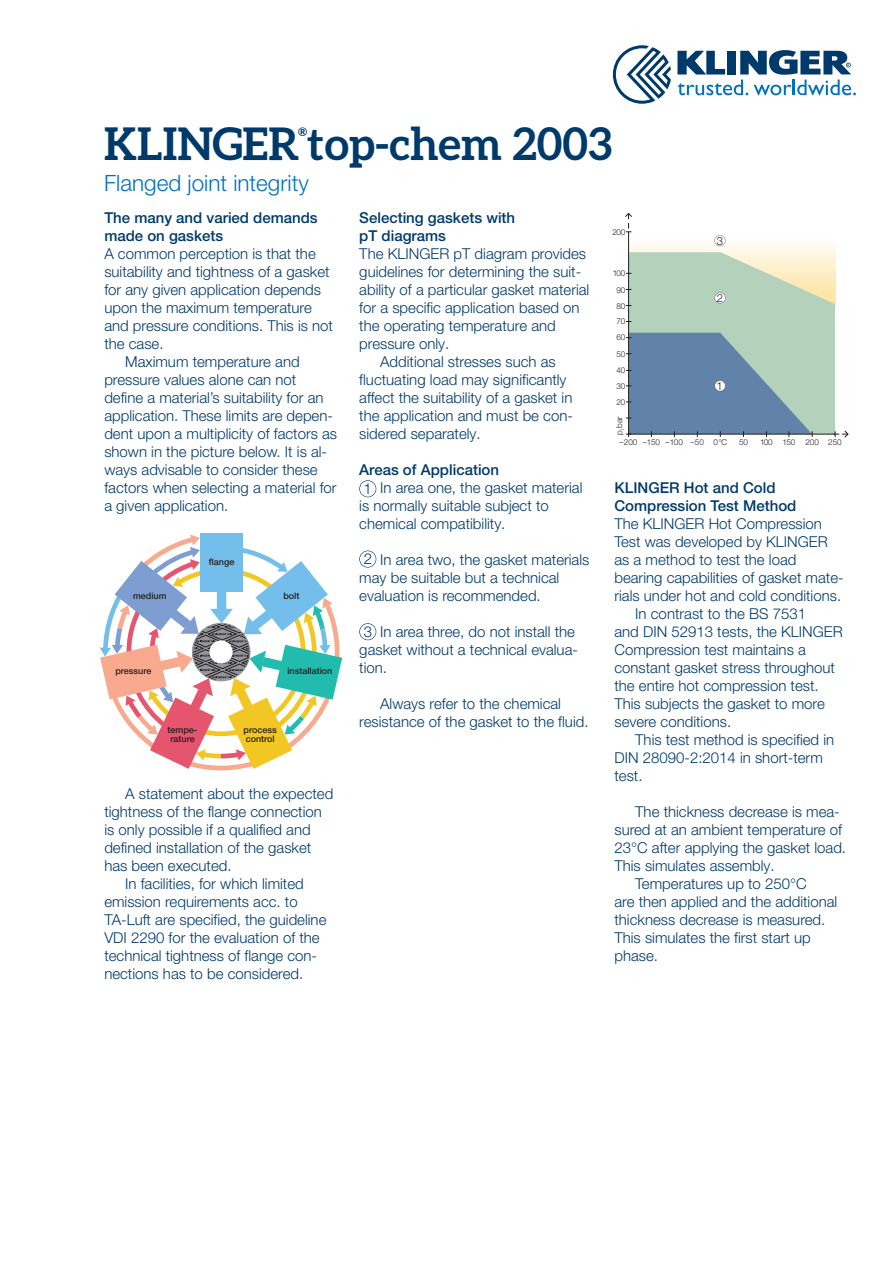
<style>
.page{position:relative;width:893px;height:1263px;background:#fff}
.page>*{position:absolute;margin:0;border:0;box-sizing:border-box;transform-origin:0 0}
.t1{font:700 45px "Aleo";color:#003a6a}
.t2{font:300 22.5px "Helvetica Neue LT Pro";color:#0072bc}
.t3{font:300 15px/18px "Helvetica Neue LT Pro";color:#003a6a}
.t4{font:500 15px/18px "Helvetica Neue LT Pro";color:#003a6a}
.t5{font:700 11.7px "Aleo";color:#003a6a}
.t6{font:300 11.4px "Helvetica Neue LT Pro";color:#231f20}
.t7{font:500 9px/9.3px "Helvetica Neue LT Pro";color:#231f20;text-align:center}
.t8{font:300 8.1px "Helvetica Neue LT Pro";color:#231f20}
</style>
<div class="page">
<svg style="left:613px;top:45px;width:58px;height:59px"></svg>
<svg style="left:677px;top:50px;width:179px;height:45px"></svg>
<svg style="left:625px;top:213px;width:223px;height:225px"></svg>
<svg style="left:100px;top:533px;width:242px;height:238px"></svg>
<div style="left:359px;top:623px;width:17px;height:17px;border:1px solid #003a6a;border-radius:50%"></div>
<div style="left:359px;top:551px;width:17px;height:17px;border:1px solid #003a6a;border-radius:50%"></div>
<div style="left:359px;top:480px;width:17px;height:17px;border:1px solid #003a6a;border-radius:50%"></div>
<h1 class="t1" style="left:104px;top:118px;width:509px">KLINGER top-chem 2003</h1>
<p class="t5" style="left:298px;top:125px;width:11px">®</p>
<h2 class="t2" style="left:104px;top:175px;width:206px">Flanged joint integrity</h2>
<p class="t4" style="left:104px;top:210px;width:215px">The many and varied demands made on gaskets</p>
<p class="t3" style="left:104px;top:246px;width:213px">A common perception is that the</p>
<p class="t3" style="left:104px;top:264px;width:227px">suitability and tightness of a gasket</p>
<p class="t3" style="left:104px;top:282px;width:218px">for any given application depends</p>
<p class="t3" style="left:104px;top:300px;width:209px">upon the maximum temperature</p>
<p class="t3" style="left:104px;top:318px;width:230px">and pressure conditions. This is not</p>
<p class="t3" style="left:104px;top:336px;width:61px">the case.</p>
<p class="t3" style="left:125px;top:354px;width:176px">Maximum temperature and</p>
<p class="t3" style="left:104px;top:372px;width:194px">pressure values alone can not</p>
<p class="t3" style="left:104px;top:390px;width:221px">define a material’s suitability for an</p>
<p class="t3" style="left:104px;top:408px;width:230px">application. These limits are depen-</p>
<p class="t3" style="left:104px;top:426px;width:234px">dent upon a multiplicity of factors as</p>
<p class="t3" style="left:104px;top:444px;width:224px">shown in the picture below. It is al-</p>
<p class="t3" style="left:104px;top:462px;width:215px">ways advisable to consider these</p>
<p class="t3" style="left:104px;top:480px;width:234px">factors when selecting a material for</p>
<p class="t3" style="left:104px;top:498px;width:125px">a given application.</p>
<p class="t7" style="left:133px;top:592px;width:35px">medium</p>
<p class="t7" style="left:115px;top:667px;width:38px">pressure</p>
<p class="t7" style="left:209px;top:558px;width:27px">flange</p>
<p class="t7" style="left:283px;top:592px;width:18px">bolt</p>
<p class="t7" style="left:287px;top:667px;width:47px">installation</p>
<p class="t7" style="left:168px;top:725px;width:31px">tempe&shy;rature</p>
<p class="t7" style="left:244px;top:725px;width:35px;text-align:left">process control</p>
<p class="t3" style="left:125px;top:786px;width:210px">A statement about the expected</p>
<p class="t3" style="left:104px;top:804px;width:219px">tightness of the flange connection</p>
<p class="t3" style="left:104px;top:822px;width:208px">is only possible if a qualified and</p>
<p class="t3" style="left:104px;top:840px;width:208px">defined installation of the gasket</p>
<p class="t3" style="left:104px;top:858px;width:129px">has been executed.</p>
<p class="t3" style="left:125px;top:876px;width:180px">In facilities, for which limited</p>
<p class="t3" style="left:104px;top:894px;width:195px">emission requirements acc. to</p>
<p class="t3" style="left:104px;top:912px;width:224px">TA-Luft are specified, the guideline</p>
<p class="t3" style="left:104px;top:930px;width:217px">VDI 2290 for the evaluation of the</p>
<p class="t3" style="left:104px;top:948px;width:214px">technical tightness of flange con-</p>
<p class="t3" style="left:104px;top:966px;width:200px">nections has to be considered.</p>
<p class="t4" style="left:359px;top:210px;width:157px">Selecting gaskets with pT diagrams</p>
<p class="t3" style="left:359px;top:246px;width:228px">The KLINGER pT diagram provides</p>
<p class="t3" style="left:359px;top:264px;width:223px">guidelines for determining the suit-</p>
<p class="t3" style="left:359px;top:282px;width:232px">ability of a particular gasket material</p>
<p class="t3" style="left:359px;top:300px;width:222px">for a specific application based on</p>
<p class="t3" style="left:359px;top:318px;width:198px">the operating temperature and</p>
<p class="t3" style="left:359px;top:336px;width:92px">pressure only.</p>
<p class="t3" style="left:380px;top:354px;width:177px">Additional stresses such as</p>
<p class="t3" style="left:359px;top:372px;width:209px">fluctuating load may significantly</p>
<p class="t3" style="left:359px;top:390px;width:215px">affect the suitability of a gasket in</p>
<p class="t3" style="left:359px;top:408px;width:215px">the application and must be con-</p>
<p class="t3" style="left:359px;top:426px;width:123px">sidered separately.</p>
<p class="t4" style="left:359px;top:462px;width:141px">Areas of Application</p>
<p class="t3" style="left:359px;top:480px;width:225px;text-indent:21px">In area one, the gasket material is normally suitable subject to chemical compatibility.</p>
<p class="t3" style="left:359px;top:552px;width:232px;text-indent:21px">In area two, the gasket materials may be suitable but a technical evaluation is recommended.</p>
<p class="t3" style="left:359px;top:624px;width:220px;text-indent:21px">In area three, do not install the gasket without a technical evalua&shy;tion.</p>
<p class="t3" style="left:359px;top:696px;width:231px;text-align:center">Always refer to the chemical resistance of the gasket to the fluid.</p>
<p class="t3" style="left:363px;top:481px;width:10px">1</p>
<p class="t3" style="left:364px;top:551px;width:10px">2</p>
<p class="t3" style="left:364px;top:624px;width:10px">3</p>
<p class="t8" style="left:612px;top:229px;width:15px">200</p>
<p class="t8" style="left:613px;top:270px;width:14px">100</p>
<p class="t8" style="left:616px;top:287px;width:11px">90</p>
<p class="t8" style="left:616px;top:303px;width:11px">80</p>
<p class="t8" style="left:616px;top:319px;width:11px">70</p>
<p class="t8" style="left:616px;top:335px;width:11px">60</p>
<p class="t8" style="left:616px;top:351px;width:11px">50</p>
<p class="t8" style="left:616px;top:367px;width:11px">40</p>
<p class="t8" style="left:616px;top:383px;width:11px">30</p>
<p class="t8" style="left:616px;top:399px;width:11px">20</p>
<p class="t8" style="left:616px;top:435px;width:20px;rotate:-90deg">p b<sub>i</sub> ar</p>
<p class="t6" style="left:717px;top:236px;width:8px">3</p>
<p class="t6" style="left:717px;top:293px;width:8px">2</p>
<p class="t6" style="left:717px;top:381px;width:8px">1</p>
<p class="t8" style="left:619px;top:439px;width:109px">–200 –150 –100 –50 0°C</p>
<p class="t8" style="left:739px;top:439px;width:11px">50</p>
<p class="t8" style="left:760px;top:439px;width:83px">100 150 200 250</p>
<p class="t4" style="left:614px;top:480px;width:184px">KLINGER Hot and Cold<br>Compression Test Method</p>
<p class="t3" style="left:614px;top:516px;width:209px">The KLINGER Hot Compression</p>
<p class="t3" style="left:614px;top:534px;width:215px">Test was developed by KLINGER</p>
<p class="t3" style="left:614px;top:552px;width:183px">as a method to test the load</p>
<p class="t3" style="left:614px;top:570px;width:231px">bearing capabilities of gasket mate-</p>
<p class="t3" style="left:614px;top:588px;width:228px">rials under hot and cold conditions.</p>
<p class="t3" style="left:635px;top:606px;width:172px">In contrast to the BS 7531</p>
<p class="t3" style="left:614px;top:624px;width:230px">and DIN 52913 tests, the KLINGER</p>
<p class="t3" style="left:614px;top:642px;width:193px">Compression test maintains a</p>
<p class="t3" style="left:614px;top:660px;width:222px">constant gasket stress throughout</p>
<p class="t3" style="left:614px;top:678px;width:206px">the entire hot compression test.</p>
<p class="t3" style="left:614px;top:696px;width:212px">This subjects the gasket to more</p>
<p class="t3" style="left:614px;top:714px;width:118px">severe conditions.</p>
<p class="t3" style="left:635px;top:732px;width:200px">This test method is specified in</p>
<p class="t3" style="left:614px;top:750px;width:210px">DIN 28090-2:2014 in short-term</p>
<p class="t3" style="left:614px;top:768px;width:30px">test.</p>
<p class="t3" style="left:635px;top:804px;width:206px">The thickness decrease is mea-</p>
<p class="t3" style="left:614px;top:822px;width:229px">sured at an ambient temperature of</p>
<p class="t3" style="left:614px;top:840px;width:233px">23°C after applying the gasket load.</p>
<p class="t3" style="left:614px;top:858px;width:162px">This simulates assembly.</p>
<p class="t3" style="left:635px;top:876px;width:173px">Temperatures up to 250°C</p>
<p class="t3" style="left:614px;top:894px;width:224px">are then applied and the additional</p>
<p class="t3" style="left:614px;top:912px;width:212px">thickness decrease is measured.</p>
<p class="t3" style="left:614px;top:930px;width:198px">This simulates the first start up</p>
<p class="t3" style="left:614px;top:948px;width:45px">phase.</p>
</div>
